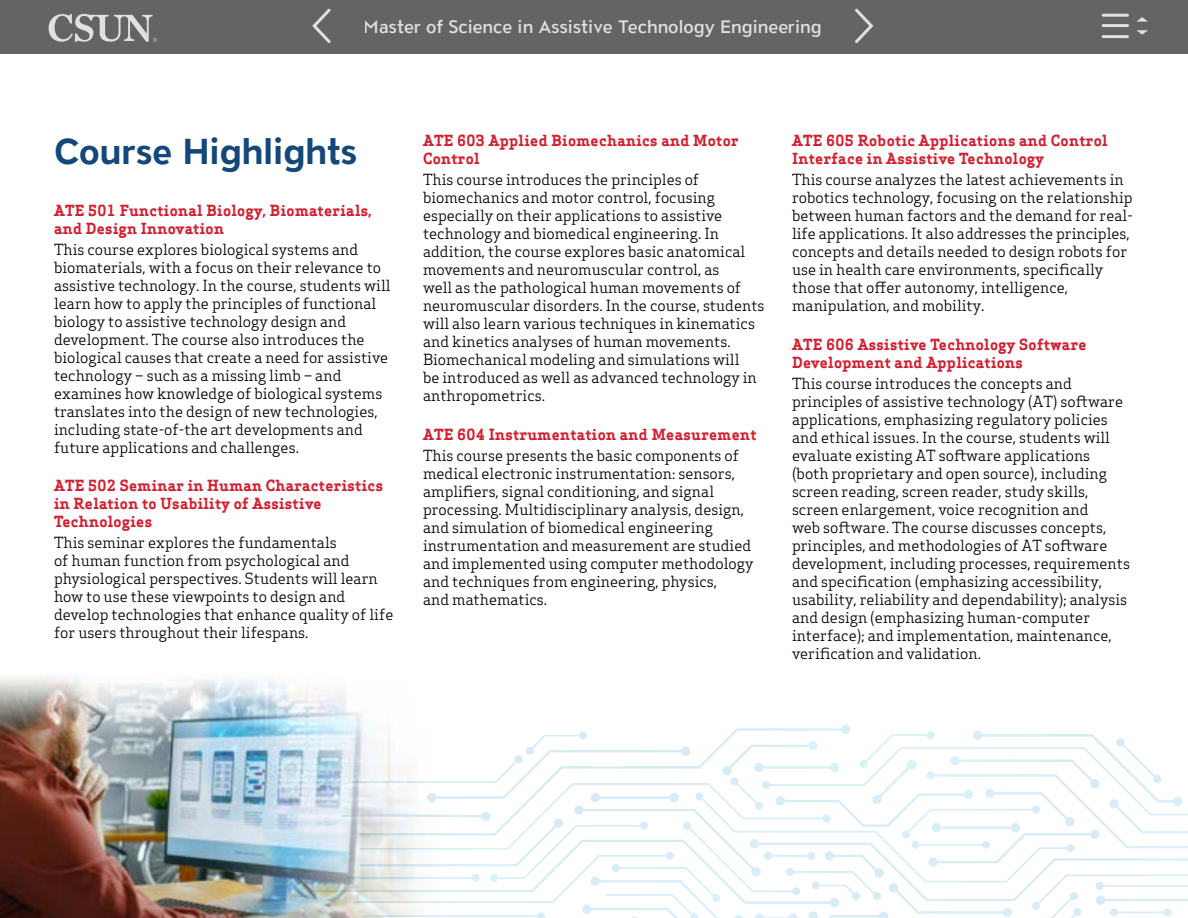
<style>
.page{position:relative;width:1188px;height:918px;background:#fff}
.page>*{position:absolute;margin:0;border:0;box-sizing:border-box;transform-origin:0 0}
.Title_smaller{font:700 36px "ATC Overlook";color:#14487a}
.t1{font:500 18px "ATC Overlook";color:#fff}
.Body_copy{font:15px/18px "Apex Serif";color:#000}
.Title_-_sub_sub{font:700 15px/18px "Apex Serif";letter-spacing:.025em;color:#d32030}
</style>
<div class="page">
<svg style="left:439px;top:725px;width:749px;height:193px"></svg>
<img style="left:606px;top:894px;width:28px;height:2px">
<img style="left:0;top:677px;width:439px;height:241px">
<div style="left:0;top:0;width:1188px;height:54px;background:#636466"></div>
<svg style="left:1136px;top:17px;width:12px;height:5px"></svg>
<svg style="left:1136px;top:30px;width:12px;height:5px"></svg>
<hr style="left:1103px;top:14px;width:25px;height:3px;background:#fff">
<hr style="left:1103px;top:24px;width:25px;height:3px;background:#fff">
<hr style="left:1103px;top:35px;width:25px;height:3px;background:#fff">
<svg style="left:49px;top:14px;width:108px;height:28px"></svg>
<svg style="left:855px;top:8px;width:19px;height:35px"></svg>
<svg style="left:312px;top:8px;width:19px;height:35px"></svg>
<p class="t1" style="left:364px;top:16px;width:460px">Master of Science in Assistive Technology Engineering</p>
<h2 class="Title_smaller" style="left:54px;top:131px;width:305px">Course Highlights</h2>
<h3 class="Title_-_sub_sub" style="left:54px;top:201px;width:319px">ATE 501 Functional Biology, Biomaterials, and Design Innovation</h3>
<p class="Body_copy" style="left:54px;top:240px;width:338px">This course explores biological systems and biomaterials, with a focus on their relevance to assistive technology. In the course, students will learn how to apply the principles of functional biology to assistive technology design and development. The course also introduces the biological causes that create a need for assistive technology – such as a missing limb – and examines how knowledge of biological systems translates into the design of new technologies, including state-of-the art developments and future applications and challenges.</p>
<h3 class="Title_-_sub_sub" style="left:54px;top:476px;width:331px">ATE 502 Seminar in Human Characteristics in Relation to Usability of Assistive<br>Technologies</h3>
<p class="Body_copy" style="left:54px;top:534px;width:341px">This seminar explores the fundamentals<br>of human function from psychological and physiological perspectives. Students will learn how to use these viewpoints to design and develop technologies that enhance quality of life for users throughout their lifespans.</p>
<h3 class="Title_-_sub_sub" style="left:423px;top:132px;width:317px">ATE 603 Applied Biomechanics and Motor<br>Control</h3>
<p class="Body_copy" style="left:423px;top:171px;width:343px">This course introduces the principles of biomechanics and motor control, focusing especially on their applications to assistive technology and biomedical engineering. In addition, the course explores basic anatomical movements and neuromuscular control, as<br>well as the pathological human movements of neuromuscular disorders. In the course, students will also learn various techniques in kinematics and kinetics analyses of human movements.<br>Biomechanical modeling and simulations will<br>be introduced as well as advanced technology in anthropometrics.</p>
<h3 class="Title_-_sub_sub" style="left:423px;top:425px;width:335px">ATE 604 Instrumentation and Measurement</h3>
<p class="Body_copy" style="left:423px;top:446px;width:332px">This course presents the basic components of medical electronic instrumentation: sensors, amplifiers, signal conditioning, and signal processing. Multidisciplinary analysis, design, and simulation of biomedical engineering instrumentation and measurement are studied and implemented using computer methodology and techniques from engineering, physics,<br>and mathematics.</p>
<h3 class="Title_-_sub_sub" style="left:792px;top:132px;width:317px">ATE 605 Robotic Applications and Control<br>Interface in Assistive Technology</h3>
<p class="Body_copy" style="left:792px;top:171px;width:342px">This course analyzes the latest achievements in robotics technology, focusing on the relationship between human factors and the demand for real&shy;life applications. It also addresses the principles, concepts and details needed to design robots for use in health care environments, specifically those that offer autonomy, intelligence, manipulation, and mobility.</p>
<h3 class="Title_-_sub_sub" style="left:792px;top:335px;width:296px">ATE 606 Assistive Technology Software<br>Development and Applications</h3>
<p class="Body_copy" style="left:792px;top:374px;width:340px">This course introduces the concepts and principles of assistive technology (AT) software applications, emphasizing regulatory policies and ethical issues. In the course, students will evaluate existing AT software applications (both proprietary and open source), including screen reading, screen reader, study skills, screen enlargement, voice recognition and<br>web software. The course discusses concepts, principles, and methodologies of AT software development, including processes, requirements and specification (emphasizing accessibility, usability, reliability and dependability); analysis and design (emphasizing human-computer interface); and implementation, maintenance, verification and validation.</p>
</div>
